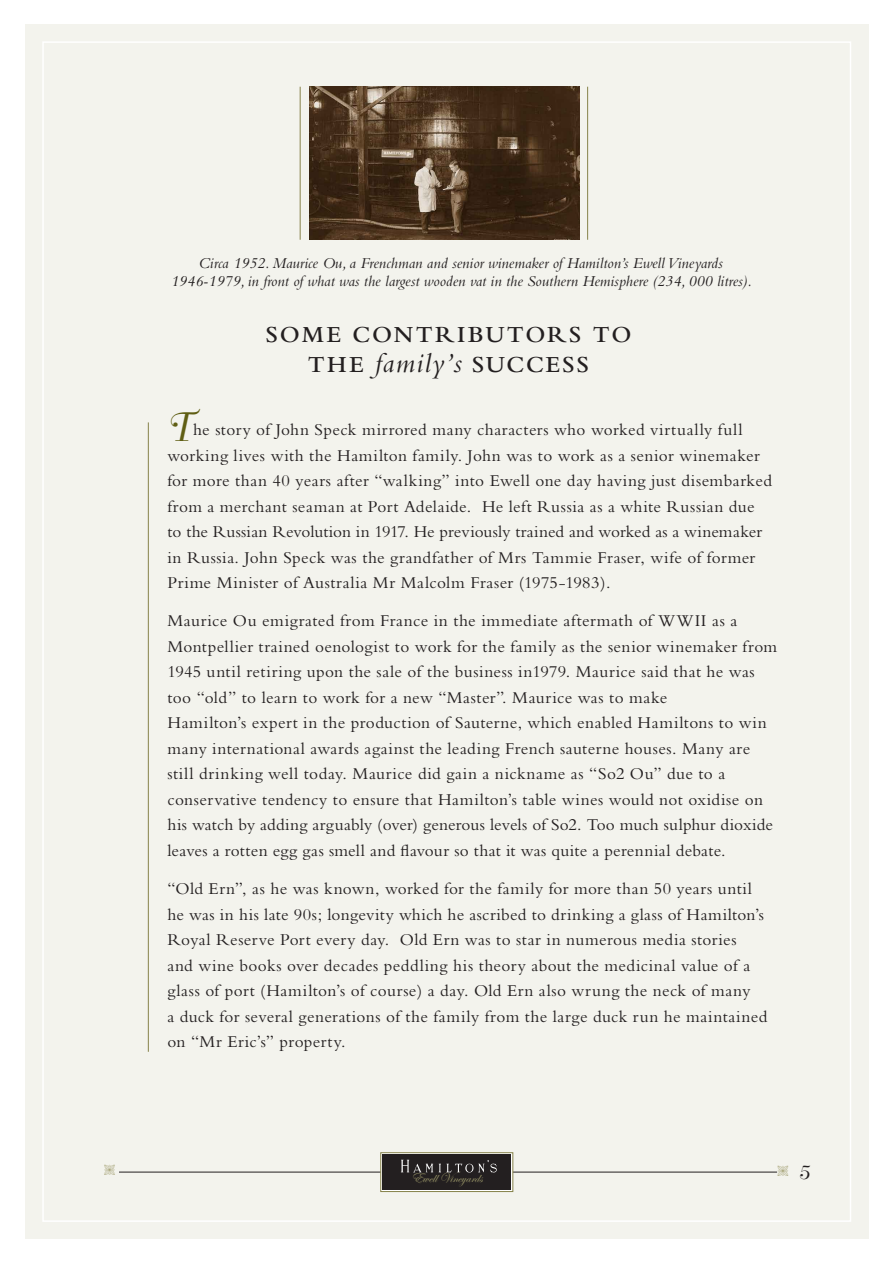
<style>
.page{position:relative;width:893px;height:1263px;background:#fff}
.page>*{position:absolute;margin:0;border:0;box-sizing:border-box;transform-origin:0 0}
.t1{font:40.5px "Bellevue";color:#5f5e13}
.t2{font:600 24px/30px "Bembo";letter-spacing:.085em;color:#231f20}
.t3{font:21px "Bellevue";color:#231f20}
.t4{font:17.25px/25.5px "Bembo";letter-spacing:.025em;color:#231f20}
.t5{font:italic 15.75px/18px "Bembo";color:#231f20;text-align:center}
.t6{font:14.1px "Edwardian Script ITC";color:#9b9768}
.s1{font-weight:400;font-style:italic;font-size:28.5px}
</style>
<div class="page">
<div style="left:26px;top:24px;width:842px;height:1215px;background:#f3f3ed"></div>
<hr style="left:148px;top:422px;width:1px;height:630px;background:#86824a">
<img style="left:309px;top:87px;width:270px;height:153px">
<hr style="left:587px;top:87px;width:1px;height:153px;background:#86824a">
<hr style="left:300px;top:87px;width:1px;height:153px;background:#86824a">
<hr style="left:119px;top:1172px;width:658px;height:1px;background:#231f20">
<svg style="left:380px;top:1152px;width:133px;height:40px"></svg>
<div style="left:382px;top:1154px;width:129px;height:36px;background:#231f20"></div>
<img style="left:393px;top:1152px;width:110px;height:21px">
<p class="t5" style="left:171px;top:254px;width:583px">Circa 1952. Maurice Ou, a Frenchman and senior winemaker of Hamilton’s Ewell Vineyards<br>1946-1979, in front of what was the largest wooden vat in the Southern Hemisphere (234, 000 litres).</p>
<p class="t2" style="left:308px;top:320px;width:325px;text-indent:-43px">SOME CONTRIBUTORS TO<br>THE <span class="s1">family’s</span> SUCCESS</p>
<p class="t1" style="left:164px;top:405px;width:29px">T</p>
<p class="t4" style="left:167px;top:417px;width:606px;text-indent:26px">he story of John Speck mirrored many characters who worked virtually full working lives with the Hamilton family. John was to work as a senior winemaker for more than 40 years after “walking” into Ewell one day having just disembarked from a merchant seaman at Port Adelaide. He left Russia as a white Russian due to the Russian Revolution in 1917. He previously trained and worked as a winemaker in Russia. John Speck was the grandfather of Mrs Tammie Fraser, wife of former Prime Minister of Australia Mr Malcolm Fraser (1975-1983).</p>
<p class="t4" style="left:167px;top:608px;width:611px">Maurice Ou emigrated from France in the immediate aftermath of WWII as a Montpellier trained oenologist to work for the family as the senior winemaker from 1945 until retiring upon the sale of the business in1979. Maurice said that he was too “old” to learn to work for a new “Master”. Maurice was to make<br>Hamilton’s expert in the production of Sauterne, which enabled Hamiltons to win many international awards against the leading French sauterne houses. Many are still drinking well today. Maurice did gain a nickname as “So2 Ou” due to a conservative tendency to ensure that Hamilton’s table wines would not oxidise on his watch by adding arguably (over) generous levels of So2. Too much sulphur dioxide leaves a rotten egg gas smell and flavour so that it was quite a perennial debate.</p>
<p class="t4" style="left:167px;top:876px;width:601px">“Old Ern”, as he was known, worked for the family for more than 50 years until he was in his late 90s; longevity which he ascribed to drinking a glass of Hamilton’s Royal Reserve Port every day. Old Ern was to star in numerous media stories<br>and wine books over decades peddling his theory about the medicinal value of a glass of port (Hamilton’s of course) a day. Old Ern also wrung the neck of many<br>a duck for several generations of the family from the large duck run he maintained on “Mr Eric’s” property.</p>
<p class="t6" style="left:411px;top:1169px;width:73px">Ewell Vineyards</p>
<p class="t3" style="left:797px;top:1160px;width:13px">5</p>
</div>
